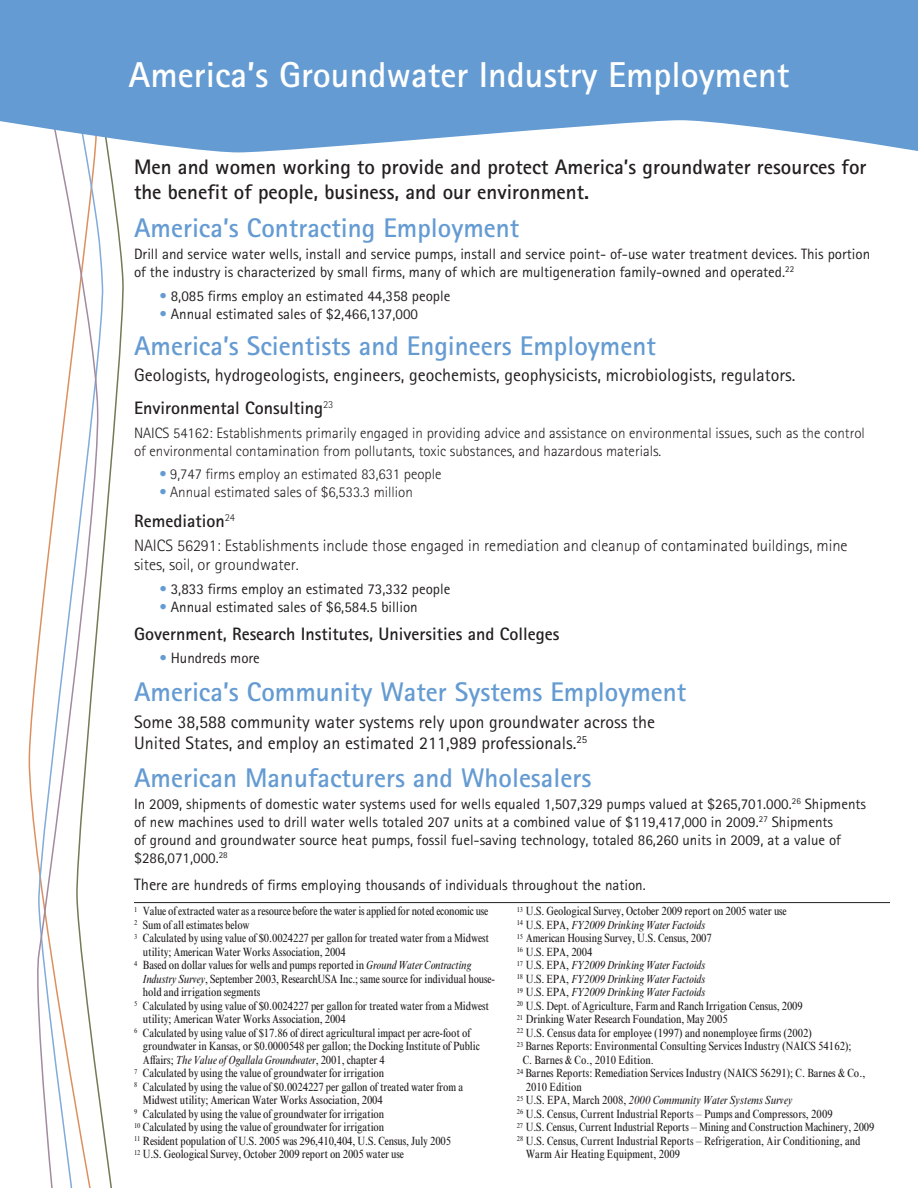
<style>
.page{position:relative;width:918px;height:1188px;background:#fff}
.page>*{position:absolute;margin:0;border:0;box-sizing:border-box;transform-origin:0 0}
.t1{font:700 36px "Rotis Sans Serif";color:#fff}
.t2{font:700 27px "Rotis Sans Serif";color:#649bd2}
.t3{font:700 21px/25.2px "Rotis Sans Serif";color:#231f20}
.t4{font:18px/21px "Rotis Sans Serif";color:#231f20}
.t5{font:700 18px "Rotis Sans Serif";color:#231f20}
.t6{font:300 16.5px/19.5px "Rotis Sans Serif";color:#231f20}
.t7{font:15px/18px "Rotis Sans Serif";color:#231f20}
.t8{font:300 15px/18px "Rotis Sans Serif";color:#231f20}
.t9{font:condensed 12px/13.5px "Times New Roman MT Std";letter-spacing:-.01em;color:#231f20}
.t10{font:italic condensed 12px "Times New Roman MT Std";letter-spacing:-.01em;color:#231f20}
.s1{color:#649bd2}
.s2{font-size:16.5px}
.s3{font-style:italic}
.s4{font-style:normal}
</style>
<div class="page">
<svg style="left:101px;top:152px;width:23px;height:1036px"></svg>
<svg style="left:28px;top:152px;width:73px;height:1036px"></svg>
<svg style="left:0;top:0;width:918px;height:152px;background:#74a5d6"></svg>
<hr style="left:134px;top:902px;width:756px;height:1px;background:#231f20">
<p class="t1" style="left:128px;top:52px;width:663px">America’s Groundwater Industry Employment</p>
<p class="t3" style="left:134px;top:154px;width:734px">Men and women working to provide and protect America’s groundwater resources for the benefit of people, business, and our environment.</p>
<p class="t2" style="left:134px;top:211px;width:387px">America’s Contracting Employment</p>
<p class="t7" style="left:134px;top:245px;width:738px">Drill and service water wells, install and service pumps, install and service point- of-use water treatment devices. This portion of the industry is characterized by small firms, many of which are multigeneration family-owned and operated.<sup>22</sup></p>
<p class="t7" style="left:159px;top:287px;width:293px"><span class="s1">•</span> 8,085 firms employ an estimated 44,358 people</p>
<p class="t7" style="left:159px;top:305px;width:260px"><span class="s1">•</span> Annual estimated sales of $2,466,137,000</p>
<p class="t2" style="left:134px;top:329px;width:523px">America’s Scientists and Engineers Employment</p>
<p class="t4" style="left:134px;top:365px;width:663px">Geologists, hydrogeologists, engineers, geochemists, geophysicists, microbiologists, regulators.</p>
<p class="t5" style="left:134px;top:397px;width:201px">Environmental Consulting<sup>23</sup></p>
<p class="t8" style="left:134px;top:424px;width:732px">NAICS 54162: Establishments primarily engaged in providing advice and assistance on environmental issues, such as the control of environmental contamination from pollutants, toxic substances, and hazardous materials.</p>
<p class="t8" style="left:159px;top:465px;width:284px"><span class="s1">•</span> 9,747 firms employ an estimated 83,631 people</p>
<p class="t8" style="left:159px;top:483px;width:255px"><span class="s1">•</span> Annual estimated sales of $6,533.3 million</p>
<p class="t5" style="left:134px;top:509px;width:103px">Remediation<sup>24</sup></p>
<p class="t6" style="left:134px;top:535px;width:715px">NAICS 56291: Establishments include those engaged in remediation and cleanup of contaminated buildings, mine sites, soil, or groundwater.</p>
<p class="t7" style="left:159px;top:580px;width:293px"><span class="s1">•</span> 3,833 firms employ an estimated 73,332 people</p>
<p class="t7" style="left:159px;top:598px;width:260px"><span class="s1">•</span> Annual estimated sales of $6,584.5 billion</p>
<p class="t5" style="left:134px;top:623px;width:427px">Government, Research Institutes, Universities and Colleges</p>
<p class="t7" style="left:159px;top:649px;width:102px"><span class="s1">•</span> Hundreds more</p>
<p class="t2" style="left:134px;top:674px;width:554px">America’s Community Water Systems Employment</p>
<p class="t4" style="left:134px;top:712px;width:523px">Some 38,588 community water systems rely upon groundwater across the<br>United States, and employ an estimated 211,989 professionals.<sup>25</sup></p>
<p class="t2" style="left:134px;top:760px;width:459px">American Manufacturers and Wholesalers</p>
<p class="t7" style="left:134px;top:795px;width:734px">In 2009, shipments of domestic water systems used for wells equaled 1,507,329 pumps valued at $265,701.000.<sup>26</sup> Shipments of new machines used to drill water wells totaled 207 units at a combined value of $119,417,000 in 2009.<sup>27</sup> Shipments<br>of ground and groundwater source heat pumps, fossil fuel-saving technology, totaled 86,260 units in 2009, at a value of $286,071,000.<sup>28</sup></p>
<p class="t7" style="left:134px;top:876px;width:513px"><span class="s2">The</span>re are hundreds of firms employing thousands of individuals throughout the nation.</p>
<p class="t9" style="left:134px;top:905px;width:356px"><sup>1</sup> Value of extracted water as a resource before the water is applied for noted economic use</p>
<p class="t9" style="left:134px;top:918px;width:117px"><sup>2</sup> Sum of all estimates below</p>
<p class="t9" style="left:143px;top:932px;width:348px;text-indent:-9px"><sup>3</sup> Calculated by using value of $0.0024227 per gallon for treated water from a Midwest utility; American Water Works Association, 2004</p>
<p class="t9" style="left:143px;top:959px;width:354px;text-indent:-9px"><sup>4</sup> Based on dollar values for wells and pumps reported in <span class="s3">Ground Water Contracting<br>Industry Survey</span>, September 2003, ResearchUSA Inc.; same source for individual house&shy;hold and irrigation segments</p>
<p class="t9" style="left:143px;top:999px;width:348px;text-indent:-9px"><sup>5</sup> Calculated by using value of $0.0024227 per gallon for treated water from a Midwest utility; American Water Works Association, 2004</p>
<p class="t9" style="left:143px;top:1026px;width:338px;text-indent:-9px"><sup>6</sup> Calculated by using value of $17.86 of direct agricultural impact per acre-foot of groundwater in Kansas, or $0.0000548 per gallon; the Docking Institute of Public<br>Affairs; <span class="s3">The Value of Ogallala Groundwater</span>, 2001, chapter 4</p>
<p class="t9" style="left:134px;top:1067px;width:252px"><sup>7</sup> Calculated by using the value of groundwater for irrigation</p>
<p class="t9" style="left:143px;top:1080px;width:322px;text-indent:-9px"><sup>8</sup> Calculated by using the value of $0.0024227 per gallon of treated water from a<br>Midwest utility; American Water Works Association, 2004</p>
<p class="t9" style="left:134px;top:1107px;width:252px"><sup>9</sup> Calculated by using the value of groundwater for irrigation</p>
<p class="t9" style="left:134px;top:1121px;width:252px"><sup>10</sup> Calculated by using the value of groundwater for irrigation</p>
<p class="t9" style="left:134px;top:1134px;width:319px"><sup>11</sup> Resident population of U.S. 2005 was 296,410,404, U.S. Census, July 2005</p>
<p class="t9" style="left:134px;top:1148px;width:271px"><sup>12</sup> U.S. Geological Survey, October 2009 report on 2005 water use</p>
<p class="t9" style="left:517px;top:905px;width:271px"><sup>13</sup> U.S. Geological Survey, October 2009 report on 2005 water use</p>
<p class="t10" style="left:517px;top:918px;width:190px"><sup>14</sup> <span class="s4">U.S. EPA,</span> FY2009 Drinking Water Factoids</p>
<p class="t9" style="left:517px;top:932px;width:197px"><sup>15</sup> American Housing Survey, U.S. Census, 2007</p>
<p class="t9" style="left:517px;top:945px;width:77px"><sup>16</sup> U.S. EPA, 2004</p>
<p class="t10" style="left:517px;top:959px;width:190px"><sup>17</sup> <span class="s4">U.S. EPA,</span> FY2009 Drinking Water Factoids</p>
<p class="t10" style="left:517px;top:972px;width:190px"><sup>18</sup> <span class="s4">U.S. EPA,</span> FY2009 Drinking Water Factoids</p>
<p class="t10" style="left:517px;top:986px;width:190px"><sup>19</sup> <span class="s4">U.S. EPA,</span> FY2009 Drinking Water Factoids</p>
<p class="t9" style="left:517px;top:999px;width:288px"><sup>20</sup> U.S. Dept. of Agriculture, Farm and Ranch Irrigation Census, 2009</p>
<p class="t9" style="left:517px;top:1013px;width:213px"><sup>21</sup> Drinking Water Research Foundation, May 2005</p>
<p class="t9" style="left:517px;top:1026px;width:297px"><sup>22</sup> U.S. Census data for employee (1997) and nonemployee firms (2002)</p>
<p class="t9" style="left:523px;top:1040px;width:330px;text-indent:-6px"><sup>23</sup> Barnes Reports: Environmental Consulting Services Industry (NAICS 54162);<br>C. Barnes &amp; Co., 2010 Edition.</p>
<p class="t9" style="left:526px;top:1067px;width:341px;text-indent:-9px"><sup>24</sup> Barnes Reports: Remediation Services Industry (NAICS 56291); C. Barnes &amp; Co.,<br>2010 Edition</p>
<p class="t10" style="left:517px;top:1094px;width:277px"><sup>25</sup> <span class="s4">U.S. EPA, March 2008,</span> 2000 Community Water Systems Survey</p>
<p class="t9" style="left:517px;top:1107px;width:317px"><sup>26</sup> U.S. Census, Current Industrial Reports – Pumps and Compressors, 2009</p>
<p class="t9" style="left:517px;top:1121px;width:359px"><sup>27</sup> U.S. Census, Current Industrial Reports – Mining and Construction Machinery, 2009</p>
<p class="t9" style="left:526px;top:1134px;width:336px;text-indent:-9px"><sup>28</sup> U.S. Census, Current Industrial Reports – Refrigeration, Air Conditioning, and<br>Warm Air Heating Equipment, 2009</p>
</div>
